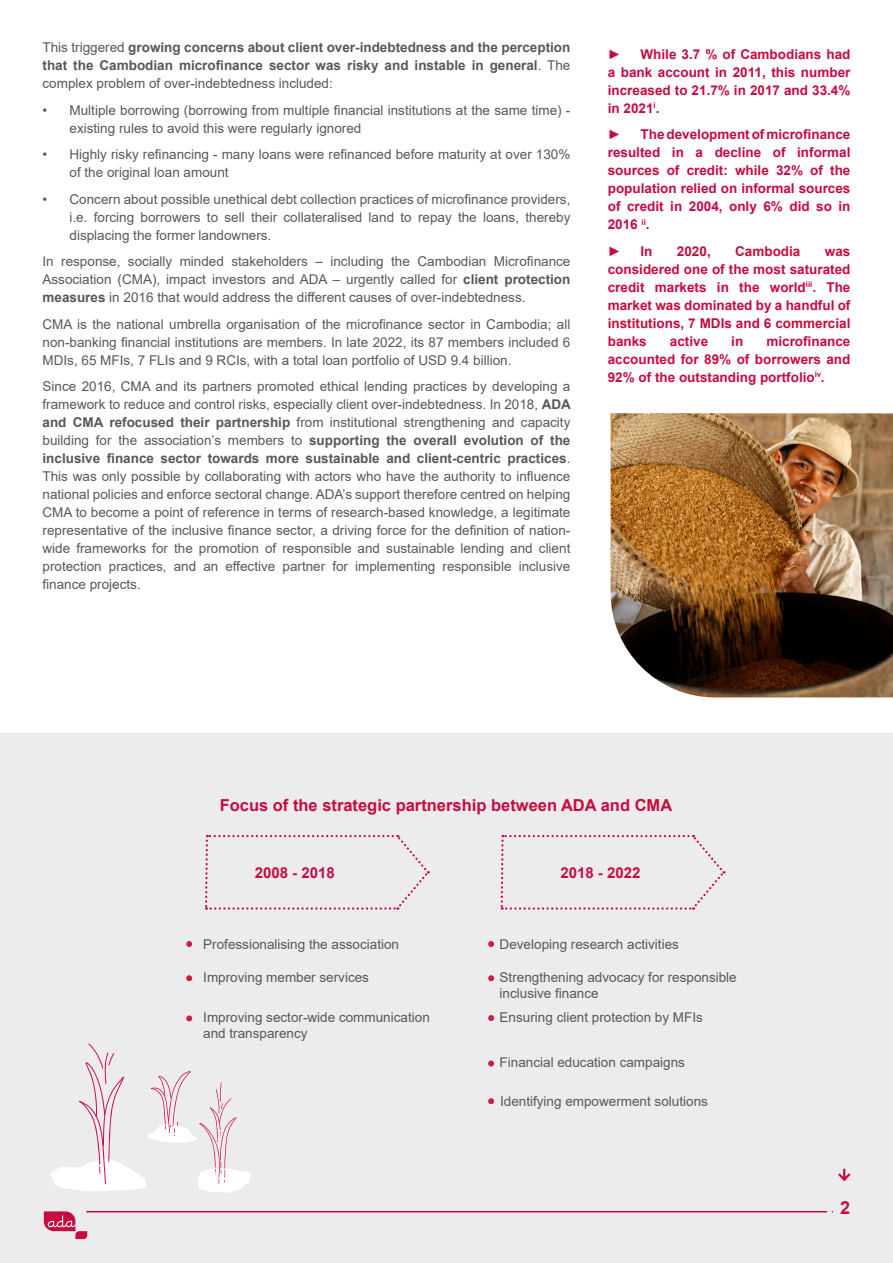
<style>
.page{position:relative;width:893px;height:1263px;background:#fff}
.page>*{position:absolute;margin:0;border:0;box-sizing:border-box;transform-origin:0 0}
.t1{font:700 18px "Arial";color:#c80b3e}
.paragraphe_texte{font:700 16.5px "Arial";color:#c80b3e}
.paragraphe_texte-2{font:700 15px "Arial";color:#c80b3e}
.paragraphe_texte-3{font:13.5px/18px "Arial";color:#57585a}
.paragraphe_texte-4{font:700 13.5px/18px "Arial";color:#c80b3e;text-align:justify}
.paragraphe_texte-5{font:700 13.5px/18px "Arial";color:#57585a;text-align:justify}
.s1{font-weight:400}
.s2{font-weight:700}
</style>
<div class="page">
<div style="left:0;top:733px;width:893px;height:530px;background:#ececee"></div>
<svg style="left:44px;top:1211px;width:43px;height:28px"></svg>
<hr style="left:87px;top:1211px;width:740px;height:1px;background:#c80b3e">
<svg style="left:838px;top:1168px;width:13px;height:13px"></svg>
<img style="left:611px;top:413px;width:282px;height:284px">
<svg style="left:50px;top:1043px;width:201px;height:150px"></svg>
<svg style="left:186px;top:941px;width:6px;height:6px"></svg>
<svg style="left:488px;top:941px;width:6px;height:6px"></svg>
<svg style="left:488px;top:975px;width:6px;height:6px"></svg>
<svg style="left:488px;top:1015px;width:6px;height:6px"></svg>
<svg style="left:488px;top:1060px;width:6px;height:6px"></svg>
<svg style="left:488px;top:1098px;width:6px;height:6px"></svg>
<svg style="left:186px;top:975px;width:6px;height:6px"></svg>
<svg style="left:186px;top:1015px;width:6px;height:6px"></svg>
<svg style="left:205px;top:835px;width:225px;height:75px"></svg>
<svg style="left:500px;top:835px;width:225px;height:75px"></svg>
<p class="paragraphe_texte-5" style="left:43px;top:39px;width:529px"><span class="s1">This triggered</span> growing concerns about client over-indebtedness and the perception that the Cambodian microfinance sector was risky and instable in general<span class="s1">. The complex problem of over-indebtedness included:</span></p>
<p class="paragraphe_texte-3" style="left:70px;top:101px;width:502px;text-indent:-27px">• Multiple borrowing (borrowing from multiple financial institutions at the same time) - existing rules to avoid this were regularly ignored</p>
<p class="paragraphe_texte-3" style="left:70px;top:146px;width:502px;text-indent:-27px">• Highly risky refinancing - many loans were refinanced before maturity at over 130% of the original loan amount</p>
<p class="paragraphe_texte-3" style="left:70px;top:190px;width:502px;text-align:justify;text-indent:-27px">• Concern about possible unethical debt collection practices of microfinance providers, i.e. forcing borrowers to sell their collateralised land to repay the loans, thereby displacing the former landowners.</p>
<p class="paragraphe_texte-3" style="left:43px;top:253px;width:529px;text-align:justify">In response, socially minded stakeholders – including the Cambodian Microfinance Association (CMA), impact investors and ADA – urgently called for <span class="s2">client protection measures</span> in 2016 that would address the different causes of over-indebtedness.</p>
<p class="paragraphe_texte-3" style="left:43px;top:315px;width:529px;text-align:justify">CMA is the national umbrella organisation of the microfinance sector in Cambodia; all non-banking financial institutions are members. In late 2022, its 87 members included 6<br>MDIs, 65 MFIs, 7 FLIs and 9 RCIs, with a total loan portfolio of USD 9.4 billion.</p>
<p class="paragraphe_texte-3" style="left:43px;top:378px;width:530px;text-align:justify">Since 2016, CMA and its partners promoted ethical lending practices by developing a framework to reduce and control risks, especially client over-indebtedness. In 2018, <span class="s2">ADA and CMA refocused their partnership</span> from institutional strengthening and capacity building for the association’s members to <span class="s2">supporting the overall evolution of the inclusive finance sector towards more sustainable and client-centric practices</span>.<br>This was only possible by collaborating with actors who have the authority to influence national policies and enforce sectoral change. ADA’s support therefore centred on helping CMA to become a point of reference in terms of research-based knowledge, a legitimate representative of the inclusive finance sector, a driving force for the definition of nation&shy;wide frameworks for the promotion of responsible and sustainable lending and client protection practices, and an effective partner for implementing responsible inclusive finance projects.</p>
<p class="paragraphe_texte-4" style="left:608px;top:45px;width:244px;text-indent:33px">While 3.7 % of Cambodians had a bank account in 2011, this number increased to 21.7% in 2017 and 33.4% in 2021<sup>i</sup>.</p>
<p class="paragraphe_texte-4" style="left:608px;top:126px;width:15px">►</p>
<p class="paragraphe_texte-4" style="left:608px;top:45px;width:15px">►</p>
<p class="paragraphe_texte-4" style="left:608px;top:126px;width:244px;text-indent:33px">The development of microfinance resulted in a decline of informal sources of credit: while 32% of the population relied on informal sources of credit in 2004, only 6% did so in 2016 <sup>ii</sup>.</p>
<p class="paragraphe_texte-4" style="left:608px;top:242px;width:15px">►</p>
<p class="paragraphe_texte-4" style="left:640px;top:242px;width:14px">In</p>
<p class="paragraphe_texte-4" style="left:677px;top:242px;width:35px">2020,</p>
<p class="paragraphe_texte-4" style="left:735px;top:242px;width:67px">Cambodia</p>
<p class="paragraphe_texte-4" style="left:608px;top:242px;width:244px;text-indent:217px">was considered one of the most saturated credit markets in the world<sup>iii</sup>. The market was dominated by a handful of institutions, 7 MDIs and 6 commercial banks</p>
<p class="paragraphe_texte-4" style="left:608px;top:332px;width:244px;text-indent:159px">microfinance accounted for 89% of borrowers and 92% of the outstanding portfolio<sup>iv</sup>.</p>
<p class="paragraphe_texte-4" style="left:670px;top:332px;width:40px">active</p>
<p class="paragraphe_texte-4" style="left:731px;top:332px;width:14px">in</p>
<p class="paragraphe_texte" style="left:220px;top:793px;width:454px">Focus of the strategic partnership between ADA and CMA</p>
<p class="paragraphe_texte-2" style="left:255px;top:863px;width:82px">2008 - 2018</p>
<p class="paragraphe_texte-2" style="left:560px;top:863px;width:82px">2018 - 2022</p>
<p class="paragraphe_texte-3" style="left:203px;top:935px;width:197px">Professionalising the association</p>
<p class="paragraphe_texte-3" style="left:203px;top:968px;width:167px">Improving member services</p>
<p class="paragraphe_texte-3" style="left:203px;top:1009px;width:228px;line-height:16.2px">Improving sector-wide communication and transparency</p>
<p class="paragraphe_texte-3" style="left:500px;top:935px;width:181px">Developing research activities</p>
<p class="paragraphe_texte-3" style="left:500px;top:969px;width:239px;line-height:16.2px">Strengthening advocacy for responsible inclusive finance</p>
<p class="paragraphe_texte-3" style="left:500px;top:1008px;width:205px">Ensuring client protection by MFIs</p>
<p class="paragraphe_texte-3" style="left:500px;top:1053px;width:187px">Financial education campaigns</p>
<p class="paragraphe_texte-3" style="left:500px;top:1092px;width:209px">Identifying empowerment solutions</p>
<p class="t1" style="left:840px;top:1195px;width:12px">2</p>
</div>
